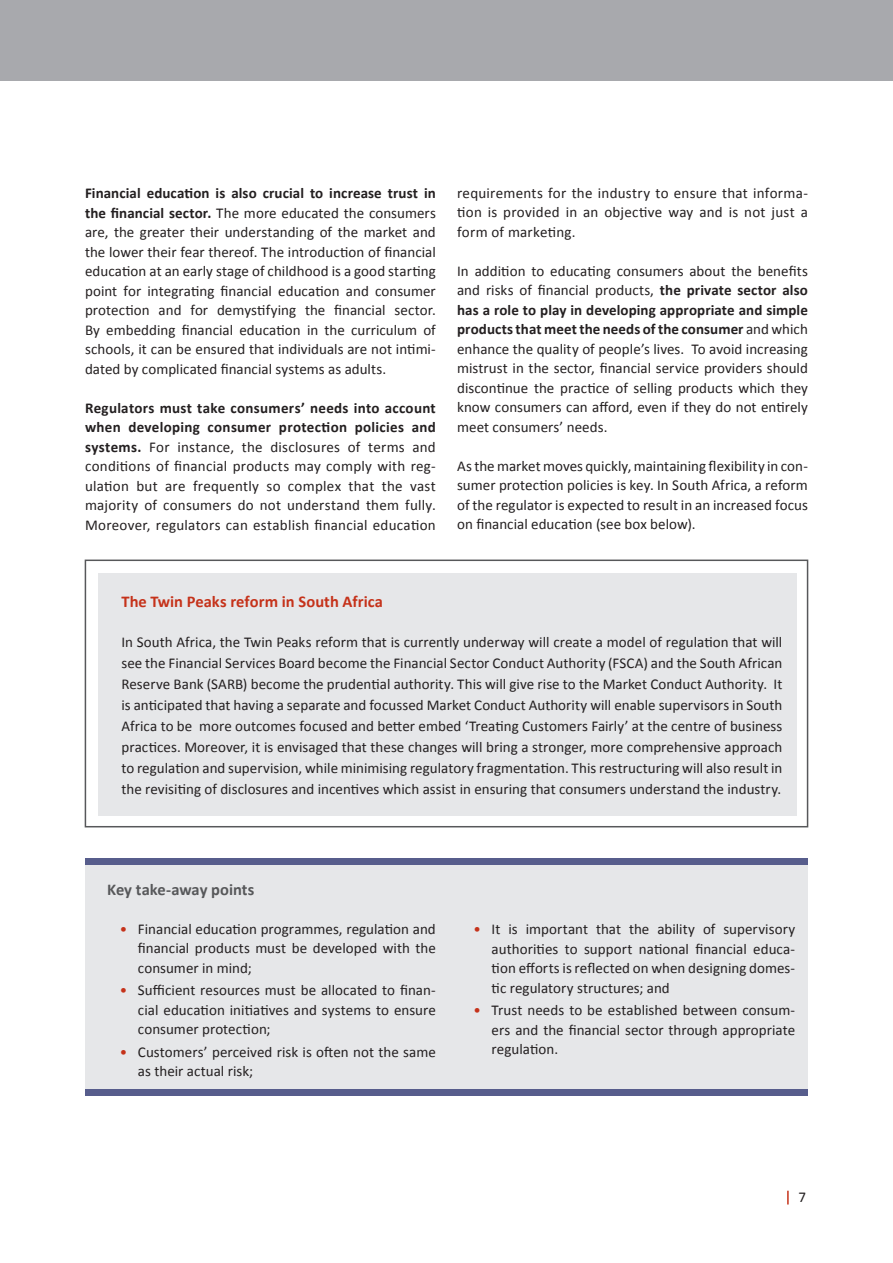
<style>
.page{position:relative;width:893px;height:1263px;background:#fff}
.page>*{position:absolute;margin:0;border:0;box-sizing:border-box;transform-origin:0 0}
.t1{font:700 16.5px "Calibri";color:#c5321a}
.t2{font:700 16.5px "Calibri";color:#57585a}
.t3{font:15px/19.5px "Calibri";letter-spacing:.005em;color:#231f20;text-align:justify}
.s1{font-weight:700}
.s2{color:#c5321a}
</style>
<div class="page">
<div style="left:0;top:0;width:893px;height:81px;background:#a8a9ad"></div>
<svg style="left:787px;top:1191px;width:2px;height:13px"></svg>
<div style="left:98px;top:573px;width:699px;height:242px;background:#e6e7e9"></div>
<div style="left:85px;top:559px;width:723px;height:268px;border:2px solid #57585a"></div>
<div style="left:85px;top:861px;width:723px;height:234px;background:#e6e7e9"></div>
<div style="left:85px;top:858px;width:723px;height:6px;background:#575d8c"></div>
<div style="left:85px;top:1089px;width:723px;height:7px;background:#575d8c"></div>
<p class="t3" style="left:85px;top:184px;width:352px"><span class="s1">Financial education is also crucial to increase trust in the financial sector.</span> The more educated the consumers are, the greater their understanding of the market and the lower their fear thereof. The introduction of financial education at an early stage of childhood is a good starting point for integrating financial education and consumer protection and for demystifying the financial sector.<br>By embedding financial education in the curriculum of schools, it can be ensured that individuals are not intimi&shy;dated by complicated financial systems as adults.</p>
<p class="t3" style="left:85px;top:398px;width:352px"><span class="s1">Regulators must take consumers’ needs into account when developing consumer protection policies and systems.</span> For instance, the disclosures of terms and conditions of financial products may comply with reg&shy;ulation but are frequently so complex that the vast majority of consumers do not understand them fully.<br>Moreover, regulators can establish financial education</p>
<p class="t3" style="left:457px;top:183px;width:352px">requirements for the industry to ensure that informa&shy;tion is provided in an objective way and is not just a form of marketing.</p>
<p class="t3" style="left:457px;top:261px;width:352px">In addition to educating consumers about the benefits and risks of financial products, <span class="s1">the private sector also has a role to play in developing appropriate and simple products that meet the needs of the consumer</span> and which enhance the quality of people’s lives. To avoid increasing mistrust in the sector, financial service providers should discontinue the practice of selling products which they know consumers can afford, even if they do not entirely meet consumers’ needs.</p>
<p class="t3" style="left:457px;top:456px;width:352px">As the market moves quickly, maintaining flexibility in con&shy;sumer protection policies is key. In South Africa, a reform of the regulator is expected to result in an increased focus on financial education (see box below).</p>
<p class="t1" style="left:121px;top:591px;width:263px">The Twin Peaks reform in South Africa</p>
<p class="t3" style="left:121px;top:632px;width:662px;line-height:21px">In South Africa, the Twin Peaks reform that is currently underway will create a model of regulation that will see the Financial Services Board become the Financial Sector Conduct Authority (FSCA) and the South African Reserve Bank (SARB) become the prudential authority. This will give rise to the Market Conduct Authority. It is anticipated that having a separate and focussed Market Conduct Authority will enable supervisors in South Africa to be more outcomes focused and better embed ‘Treating Customers Fairly’ at the centre of business practices. Moreover, it is envisaged that these changes will bring a stronger, more comprehensive approach to regulation and supervision, while minimising regulatory fragmentation. This restructuring will also result in the revisiting of disclosures and incentives which assist in ensuring that consumers understand the industry.</p>
<p class="t2" style="left:107px;top:878px;width:149px">Key take-away points</p>
<p class="t3" style="left:138px;top:919px;width:299px;text-indent:-18px"><span class="s2">•</span> Financial education programmes, regulation and financial products must be developed with the consumer in mind;</p>
<p class="t3" style="left:138px;top:980px;width:299px;text-indent:-18px"><span class="s2">•</span> Sufficient resources must be allocated to finan&shy;cial education initiatives and systems to ensure consumer protection;</p>
<p class="t3" style="left:138px;top:1042px;width:299px;text-indent:-18px"><span class="s2">•</span> Customers’ perceived risk is often not the same as their actual risk;</p>
<p class="t3" style="left:492px;top:920px;width:305px;text-indent:-18px"><span class="s2">•</span> It is important that the ability of supervisory authorities to support national financial educa&shy;tion efforts is reflected on when designing domes&shy;tic regulatory structures; and</p>
<p class="t3" style="left:492px;top:1001px;width:305px;text-indent:-18px"><span class="s2">•</span> Trust needs to be established between consum&shy;ers and the financial sector through appropriate regulation.</p>
<p class="t3" style="left:798px;top:1187px;width:9px">7</p>
</div>
